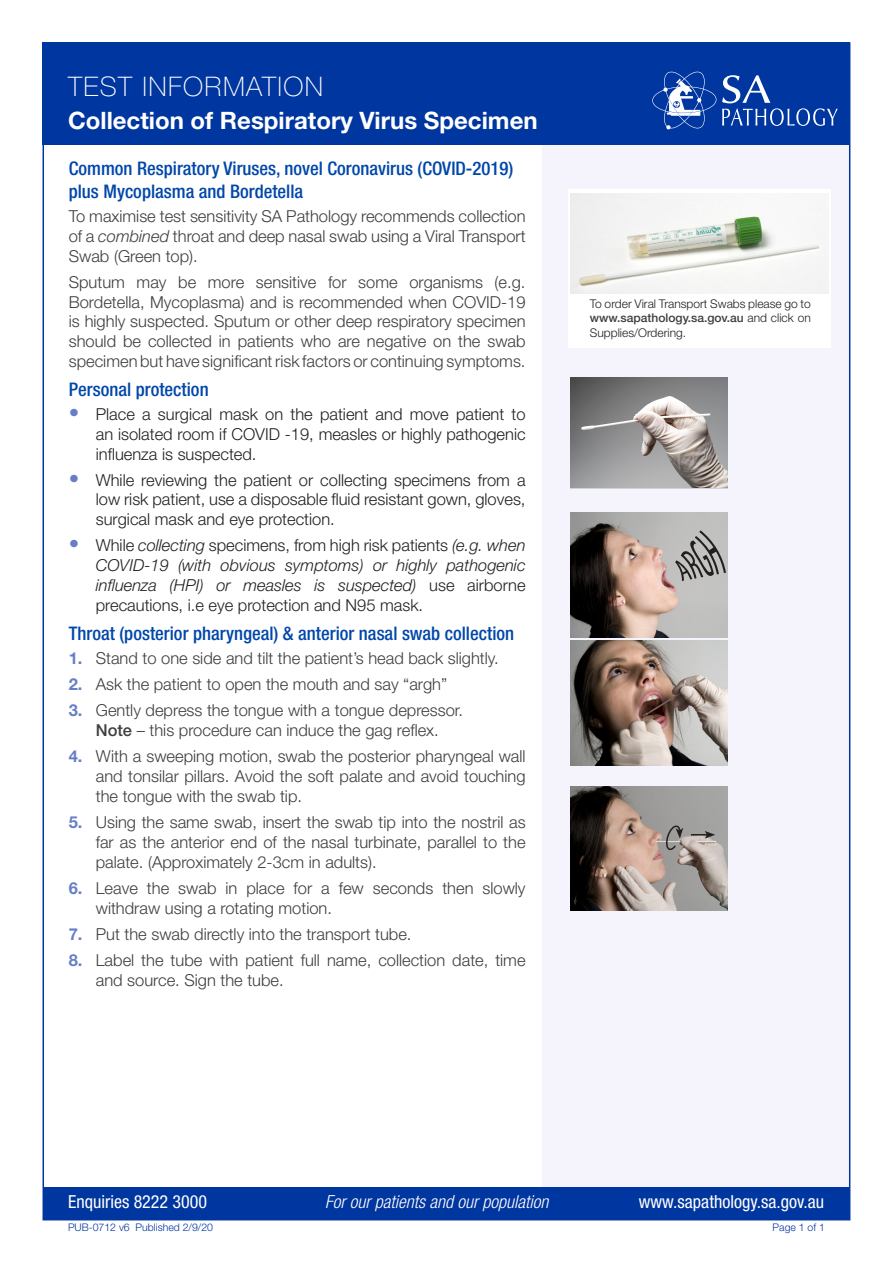
<style>
.page{position:relative;width:893px;height:1263px;background:#fff}
.page>*{position:absolute;margin:0;border:0;box-sizing:border-box;transform-origin:0 0}
.t1{font:100 27px "Helvetica Neue LT Std";letter-spacing:.05em;color:#fff}
.t2{font:700 24px "Helvetica Neue LT Std";color:#fff}
.heading_3{font:500 condensed 18.75px/22.5px "Helvetica Neue LT Std";color:#0047aa}
.t3{font:condensed 18px "Helvetica Neue LT Std";color:#fff}
.t4{font:italic 300 condensed 18px "Helvetica Neue LT Std";color:#fff}
.body{font:300 16.5px/19.8px "Helvetica Neue LT Std";color:#3e3e3f;text-align:justify}
.t5{font:300 16.5px/19.8px "Helvetica Neue LT Std";color:#231f20;text-align:justify}
.t6{font:italic 300 16.5px/19.8px "Helvetica Neue LT Std";color:#231f20;text-align:justify}
.Body_text{font:300 12px/14.4px "Helvetica Neue LT Std";color:#231f20;text-align:justify}
.t7{font:300 10.5px "Helvetica Neue LT Std";color:#0036a0}
.s1{font-style:italic}
.s2{font-weight:700;font-size:21px;color:#667ec7}
.s3{font-weight:700;font-style:normal;font-size:21px;color:#667ec7}
.s4{font-style:normal}
.s5{font-weight:700;color:#667ec7}
.s6{font-weight:500}
.s7{font-weight:500;color:#3e3e3f}
</style>
<div class="page">
<div style="left:543px;top:145px;width:307px;height:1042px;background:#f5f3fb"></div>
<div style="left:43px;top:43px;width:807px;height:102px;background:#0036a0"></div>
<svg style="left:722px;top:75px;width:116px;height:51px"></svg>
<svg style="left:652px;top:72px;width:64px;height:57px"></svg>
<div style="left:43px;top:1187px;width:807px;height:33px;background:#0036a0"></div>
<img style="left:570px;top:513px;width:158px;height:125px">
<svg style="left:675px;top:530px;width:51px;height:51px;background:#9c9b99"></svg>
<div style="left:568px;top:190px;width:263px;height:158px;background:#fff"></div>
<img style="left:570px;top:193px;width:258px;height:100px">
<img style="left:570px;top:641px;width:158px;height:124px">
<img style="left:570px;top:378px;width:158px;height:110px">
<img style="left:570px;top:786px;width:158px;height:125px">
<svg style="left:642px;top:823px;width:41px;height:36px"></svg>
<svg style="left:691px;top:831px;width:24px;height:7px"></svg>
<h1 class="t1" style="left:68px;top:71px;width:257px">TEST INFORMATION</h1>
<h2 class="t2" style="left:68px;top:105px;width:471px">Collection of Respiratory Virus Specimen</h2>
<p class="heading_3" style="left:69px;top:157px;width:446px">Common Respiratory Viruses, novel Coronavirus (COVID-2019) plus Mycoplasma and Bordetella</p>
<p class="body" style="left:69px;top:206px;width:458px">To maximise test sensitivity SA Pathology recommends collection of a <span class="s1">combined</span> throat and deep nasal swab using a Viral Transport Swab (Green top).</p>
<p class="body" style="left:69px;top:272px;width:458px">Sputum may be more sensitive for some organisms (e.g.<br>Bordetella, Mycoplasma) and is recommended when COVID-19 is highly suspected. Sputum or other deep respiratory specimen should be collected in patients who are negative on the swab specimen but have significant risk factors or continuing symptoms.</p>
<p class="heading_3" style="left:69px;top:378px;width:141px">Personal protection</p>
<p class="t5" style="left:96px;top:404px;width:431px;text-indent:-27px"><span class="s2">•</span> Place a surgical mask on the patient and move patient to an isolated room if COVID -19, measles or highly pathogenic influenza is suspected.</p>
<p class="t5" style="left:96px;top:470px;width:431px;text-indent:-27px"><span class="s2">•</span> While reviewing the patient or collecting specimens from a low risk patient, use a disposable fluid resistant gown, gloves, surgical mask and eye protection.</p>
<p class="t6" style="left:96px;top:535px;width:431px;text-indent:-27px"><span class="s3">•</span> <span class="s4">While</span> collecting <span class="s4">specimens, from high risk patients</span> (e.g. when COVID-19 (with obvious symptoms) or highly pathogenic influenza (HPI) or measles is suspected) <span class="s4">use airborne precautions, i.e eye protection and N95 mask.</span></p>
<p class="heading_3" style="left:69px;top:622px;width:447px">Throat (posterior pharyngeal) &amp; anterior nasal swab collection</p>
<p class="body" style="left:69px;top:648px;width:431px"><span class="s5">1.</span> Stand to one side and tilt the patient’s head back slightly.</p>
<p class="body" style="left:69px;top:674px;width:380px"><span class="s5">2.</span> Ask the patient to open the mouth and say “argh”</p>
<p class="body" style="left:69px;top:700px;width:396px;text-align:center"><span class="s5">3.</span> Gently depress the tongue with a tongue depressor.<br><span class="s6">Note</span> – this procedure can induce the gag reflex.</p>
<p class="body" style="left:96px;top:746px;width:431px;text-indent:-27px"><span class="s5">4.</span> With a sweeping motion, swab the posterior pharyngeal wall and tonsilar pillars. Avoid the soft palate and avoid touching the tongue with the swab tip.</p>
<p class="body" style="left:96px;top:812px;width:431px;text-indent:-27px"><span class="s5">5.</span> Using the same swab, insert the swab tip into the nostril as far as the anterior end of the nasal turbinate, parallel to the palate. (Approximately 2-3cm in adults).</p>
<p class="body" style="left:96px;top:878px;width:431px;text-indent:-27px"><span class="s5">6.</span> Leave the swab in place for a few seconds then slowly withdraw using a rotating motion.</p>
<p class="body" style="left:69px;top:923px;width:344px"><span class="s5">7.</span> Put the swab directly into the transport tube.</p>
<p class="body" style="left:96px;top:950px;width:431px;text-indent:-27px"><span class="s5">8.</span> Label the tube with patient full name, collection date, time and source. Sign the tube.</p>
<p class="Body_text" style="left:590px;top:296px;width:222px">To order Viral Transport Swabs please go to <span class="s7">www.sapathology.sa.gov.au</span> and click on Supplies/Ordering.</p>
<p class="t3" style="left:68px;top:1192px;width:141px">Enquiries 8222 3000</p>
<p class="t4" style="left:325px;top:1192px;width:225px">For our patients and our population</p>
<p class="t3" style="left:639px;top:1192px;width:187px">www.sapathology.sa.gov.au</p>
<p class="t7" style="left:68px;top:1221px;width:147px">PUB-0712 v6 Published 2/9/20</p>
<p class="t7" style="left:773px;top:1221px;width:54px">Page 1 of 1</p>
</div>
